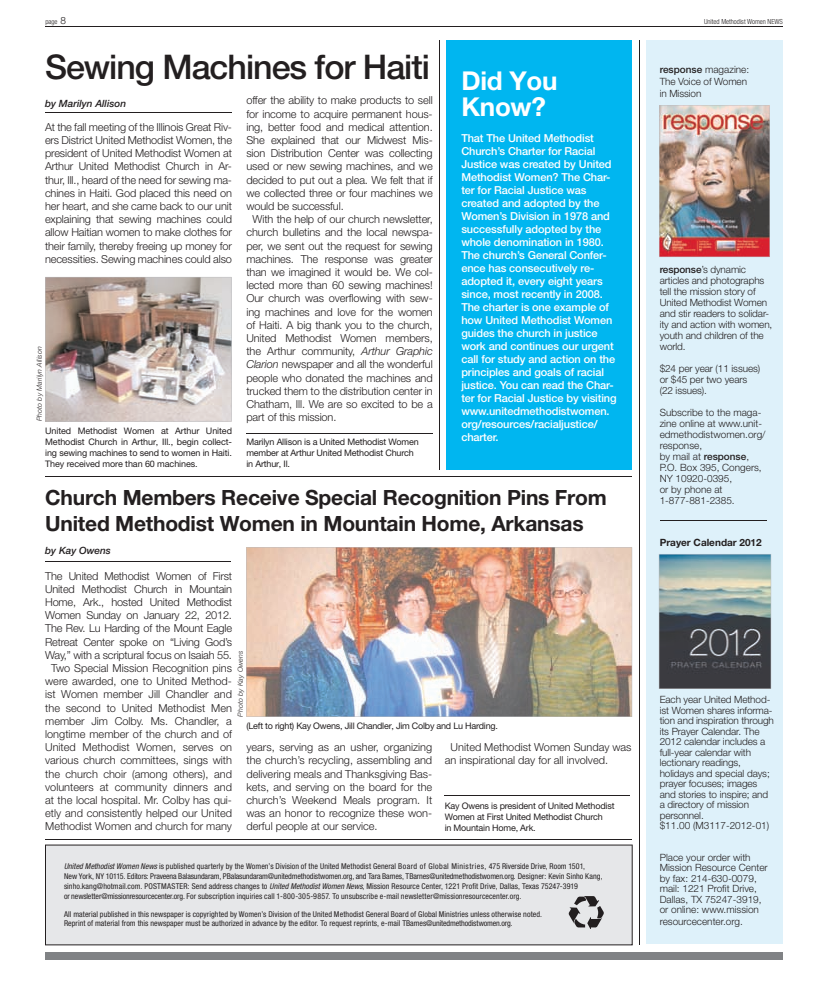
<style>
.page{position:relative;width:819px;height:990px;background:#fff}
.page>*{position:absolute;margin:0;border:0;box-sizing:border-box;transform-origin:0 0}
.t1{font:500 34px "Helvetica Neue LT Pro";letter-spacing:-.03em;color:#231f20}
.t2{font:700 26px/26px "Helvetica Neue LT Pro";letter-spacing:-.01em;color:#fff}
.t3{font:700 21px/25.2px "Helvetica Neue LT Pro";letter-spacing:-.01em;color:#231f20}
.t4{font:300 11px/13.2px "Helvetica Neue LT Pro";letter-spacing:-.01em;color:#231f20;text-align:justify}
.t5{font:500 11px/13px "Helvetica Neue LT Pro";letter-spacing:-.01em;color:#fff}
.t6{font:300 10px/11px "Helvetica Neue LT Pro";letter-spacing:-.01em;color:#231f20}
.t7{font:italic 500 10px "Helvetica Neue LT Pro";color:#231f20}
.t8{font:700 10px "Helvetica Neue LT Pro";color:#231f20}
.t9{font:9px/10.8px "Helvetica Neue LT Pro";letter-spacing:-.02em;color:#231f20}
.t10{font:condensed 8px/10px "Helvetica Neue LT Std";letter-spacing:.005em;color:#231f20}
.t11{font:italic 300 7px "Helvetica Neue LT Pro";letter-spacing:.02em;color:#231f20}
.t12{font:300 condensed 7px "Helvetica Neue LT Pro";color:#231f20}
.s1{font-stretch:normal;font-size:10px}
.s2{font-style:italic}
.s3{font-weight:500}
</style>
<div class="page">
<div style="left:45px;top:952px;width:738px;height:8px;background:#808285"></div>
<hr style="left:45px;top:26px;width:738px;height:1px;background:#231f20">
<hr style="left:639px;top:40px;width:1px;height:905px;background:#231f20">
<div style="left:646px;top:40px;width:137px;height:904px;background:#def1fa"></div>
<svg style="left:659px;top:554px;width:112px;height:135px"></svg>
<img style="left:659px;top:105px;width:111px;height:152px">
<hr style="left:660px;top:520px;width:106px;height:1px;background:#231f20">
<div style="left:45px;top:845px;width:588px;height:100px;background:#e6e7e9"></div>
<svg style="left:569px;top:896px;width:34px;height:33px"></svg>
<hr style="left:246px;top:434px;width:187px;height:1px;background:#231f20">
<img style="left:45px;top:277px;width:186px;height:144px">
<hr style="left:45px;top:477px;width:587px;height:1px;background:#231f20">
<img style="left:246px;top:547px;width:386px;height:170px">
<hr style="left:445px;top:795px;width:185px;height:1px;background:#231f20">
<hr style="left:439px;top:40px;width:1px;height:430px;background:#231f20">
<div style="left:446px;top:40px;width:186px;height:430px;background:#00b6f0"></div>
<hr style="left:45px;top:112px;width:187px;height:1px;background:#231f20">
<hr style="left:45px;top:839px;width:587px;height:1px;background:#231f20">
<hr style="left:45px;top:561px;width:185px;height:1px;background:#231f20">
<p class="t12" style="left:45px;top:18px;width:22px">page <span class="s1">8</span></p>
<p class="t12" style="left:704px;top:19px;width:80px">United Methodist Women NEWS</p>
<h1 class="t1" style="left:45px;top:54px;width:386px">Sewing Machines for Haiti</h1>
<p class="t7" style="left:45px;top:97px;width:83px">by Marilyn Allison</p>
<p class="t4" style="left:45px;top:121px;width:189px">At the fall meeting of the Illinois Great Riv&shy;ers District United Methodist Women, the president of United Methodist Women at Arthur United Methodist Church in Ar&shy;thur, Ill., heard of the need for sewing ma&shy;chines in Haiti. God placed this need on her heart, and she came back to our unit explaining that sewing machines could allow Haitian women to make clothes for their family, thereby freeing up money for necessities. Sewing machines could also</p>
<p class="t11" style="left:35px;top:421px;width:77px;rotate:-90deg">Photo by Marilyn Allison</p>
<p class="t9" style="left:45px;top:426px;width:188px;text-align:justify">United Methodist Women at Arthur United Methodist Church in Arthur, Ill., begin collect&shy;ing sewing machines to send to women in Haiti.<br>They received more than 60 machines.</p>
<p class="t4" style="left:246px;top:95px;width:188px">offer the ability to make products to sell</p>
<p class="t4" style="left:246px;top:108px;width:188px">for income to acquire permanent hous-</p>
<p class="t4" style="left:246px;top:121px;width:188px">ing, better food and medical attention.</p>
<p class="t4" style="left:246px;top:135px;width:188px">She explained that our Midwest Mis-</p>
<p class="t4" style="left:246px;top:148px;width:188px">sion Distribution Center was collecting</p>
<p class="t4" style="left:246px;top:161px;width:188px">used or new sewing machines, and we</p>
<p class="t4" style="left:246px;top:174px;width:188px">decided to put out a plea. We felt that if</p>
<p class="t4" style="left:246px;top:187px;width:188px">we collected three or four machines we</p>
<p class="t4" style="left:246px;top:201px;width:99px">would be successful.</p>
<p class="t4" style="left:252px;top:214px;width:182px">With the help of our church newsletter,</p>
<p class="t4" style="left:246px;top:227px;width:188px">church bulletins and the local newspa-</p>
<p class="t4" style="left:246px;top:240px;width:188px">per, we sent out the request for sewing</p>
<p class="t4" style="left:246px;top:253px;width:188px">machines. The response was greater</p>
<p class="t4" style="left:246px;top:267px;width:188px">than we imagined it would be. We col-</p>
<p class="t4" style="left:246px;top:280px;width:188px">lected more than 60 sewing machines!</p>
<p class="t4" style="left:246px;top:293px;width:188px">Our church was overflowing with sew-</p>
<p class="t4" style="left:246px;top:306px;width:188px">ing machines and love for the women</p>
<p class="t4" style="left:246px;top:319px;width:188px">of Haiti. A big thank you to the church,</p>
<p class="t4" style="left:246px;top:333px;width:188px">United Methodist Women members,</p>
<p class="t4" style="left:246px;top:346px;width:188px">the Arthur community, <span class="s2">Arthur Graphic</span></p>
<p class="t4" style="left:246px;top:359px;width:188px"><span class="s2">Clarion</span> newspaper and all the wonderful</p>
<p class="t4" style="left:246px;top:372px;width:188px">people who donated the machines and</p>
<p class="t4" style="left:246px;top:385px;width:188px">trucked them to the distribution center in</p>
<p class="t4" style="left:246px;top:399px;width:188px">Chatham, Ill. We are so excited to be a</p>
<p class="t4" style="left:246px;top:412px;width:92px">part of this mission.</p>
<p class="t9" style="left:246px;top:437px;width:174px">Marilyn Allison is a United Methodist Women member at Arthur United Methodist Church in Arthur, Il.</p>
<h2 class="t2" style="left:461px;top:71px;width:98px">Did You<br>Know?</h2>
<p class="t5" style="left:461px;top:133px;width:157px">That The United Methodist<br>Church’s Charter for Racial<br>Justice was created by United<br>Methodist Women? The Char&shy;ter for Racial Justice was created and adopted by the<br>Women’s Division in 1978 and successfully adopted by the whole denomination in 1980.<br>The church’s General Confer&shy;ence has consecutively re&shy;adopted it, every eight years since, most recently in 2008.<br>The charter is one example of how United Methodist Women guides the church in justice work and continues our urgent call for study and action on the principles and goals of racial justice. You can read the Char&shy;ter for Racial Justice by visiting www.unitedmethodistwomen. org/resources/racialjustice/ charter.</p>
<h3 class="t3" style="left:45px;top:488px;width:563px">Church Members Receive Special Recognition Pins From<br>United Methodist Women in Mountain Home, Arkansas</h3>
<p class="t7" style="left:45px;top:545px;width:67px">by Kay Owens</p>
<p class="t4" style="left:45px;top:570px;width:188px;text-align:center">The United Methodist Women of First United Methodist Church in Mountain Home, Ark., hosted United Methodist Women Sunday on January 22, 2012.<br>The Rev. Lu Harding of the Mount Eagle Retreat Center spoke on “Living God’s Way,” with a scriptural focus on Isaiah 55.<br>Two Special Mission Recognition pins were awarded, one to United Method&shy;ist Women member Jill Chandler and the second to United Methodist Men member Jim Colby. Ms. Chandler, a longtime member of the church and of United Methodist Women, serves on various church committees, sings with the church choir (among others), and volunteers at community dinners and at the local hospital. Mr. Colby has qui&shy;etly and consistently helped our United Methodist Women and church for many</p>
<p class="t11" style="left:236px;top:717px;width:68px;rotate:-90deg">Photo by Kay Owens</p>
<p class="t9" style="left:246px;top:721px;width:253px">(Left to right) Kay Owens, Jill Chandler, Jim Colby and Lu Harding.</p>
<p class="t4" style="left:445px;top:742px;width:188px;text-indent:6px">United Methodist Women Sunday was an inspirational day for all involved.</p>
<p class="t9" style="left:445px;top:801px;width:171px">Kay Owens is president of United Methodist<br>Women at First United Methodist Church<br>in Mountain Home, Ark.</p>
<p class="t4" style="left:246px;top:742px;width:187px">years, serving as an usher, organizing the church’s recycling, assembling and delivering meals and Thanksgiving Bas&shy;kets, and serving on the board for the church’s Weekend Meals program. It was an honor to recognize these won&shy;derful people at our service.</p>
<p class="t10" style="left:64px;top:862px;width:540px"><span class="s2">United Methodist Women News</span> is published quarterly by the Women’s Division of the United Methodist General Board of Global Ministries, 475 Riverside Drive, Room 1501,<br>New York, NY 10115. Editors: Praveena Balasundaram, PBalasundaram@unitedmethodistwomen.org, and Tara Barnes, TBarnes@unitedmethodistwomen.org. Designer: Kevin Sinho Kang, sinho.kang@hotmail.com. POSTMASTER: Send address changes to <span class="s2">United Methodist Women News</span>, Mission Resource Center, 1221 Profit Drive, Dallas, Texas 75247-3919<br>or newsletter@missionresourcecenter.org. For subscription inquiries call 1-800-305-9857. To unsubscribe e-mail newsletter@missionresourcecenter.org.</p>
<p class="t10" style="left:64px;top:910px;width:480px;line-height:9.5px">All material published in this newspaper is copyrighted by Women’s Division of the United Methodist General Board of Global Ministries unless otherwise noted.<br>Reprint of material from this newspaper must be authorized in advance by the editor. To request reprints, e-mail TBarnes@unitedmethodistwomen.org.</p>
<p class="t6" style="left:660px;top:64px;width:91px;line-height:12px"><span class="s3">response</span> magazine:<br>The Voice of Women in Mission</p>
<p class="t6" style="left:660px;top:265px;width:114px"><span class="s3">response</span>’s dynamic articles and photographs tell the mission story of<br>United Methodist Women and stir readers to solidar&shy;ity and action with women, youth and children of the world.</p>
<p class="t6" style="left:660px;top:364px;width:102px">$24 per year (11 issues) or $45 per two years (22 issues).</p>
<p class="t6" style="left:660px;top:408px;width:107px">Subscribe to the maga&shy;zine online at www.unit&shy;edmethodistwomen.org/ response,<br>by mail at <span class="s3">response</span>,<br>P.O. Box 395, Congers,<br>NY 10920-0395,<br>or by phone at<br>1-877-881-2385.</p>
<p class="t8" style="left:660px;top:539px;width:104px">Prayer Calendar 2012</p>
<p class="t6" style="left:660px;top:696px;width:116px;line-height:10.5px">Each year United Method&shy;ist Women shares informa&shy;tion and inspiration through its Prayer Calendar. The<br>2012 calendar includes a full-year calendar with lectionary readings, holidays and special days; prayer focuses; images and stories to inspire; and a directory of mission personnel.<br>$11.00 (M3117-2012-01)</p>
<p class="t6" style="left:660px;top:853px;width:109px;line-height:10.5px">Place your order with<br>Mission Resource Center by fax: 214-630-0079, mail: 1221 Profit Drive,<br>Dallas, TX 75247-3919, or online: www.mission</p>
<p class="t6" style="left:660px;top:917px;width:85px">resourcecenter.org.</p>
</div>
